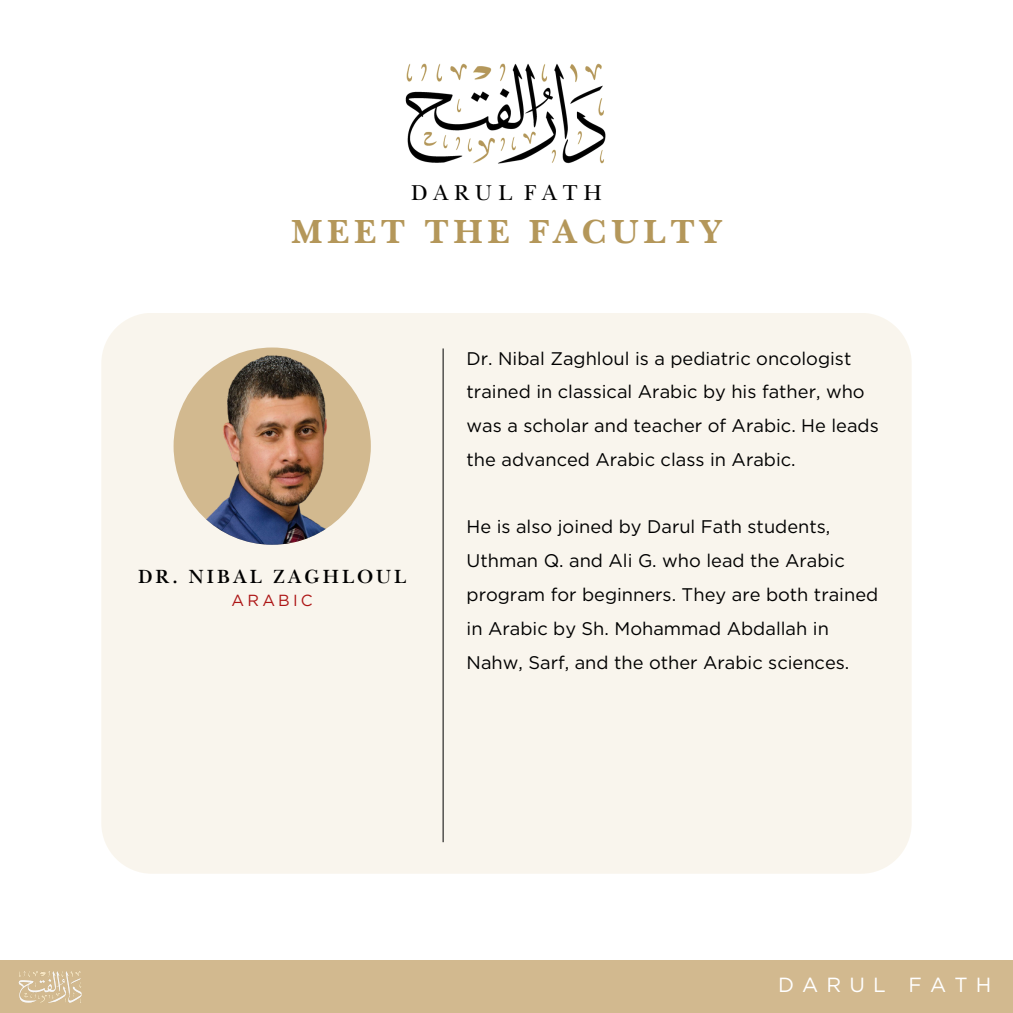
<style>
.page{position:relative;width:1013px;height:1013px;background:#fff}
.page>*{position:absolute;margin:0;border:0;box-sizing:border-box;transform-origin:0 0}
.t1{font:700 35px "New Baskerville ITC Pro";letter-spacing:.15em;color:#b4975a}
.t2{font:22.5px "New Baskerville";letter-spacing:.26em;color:#000}
.t3{font:20.5px "Gotham";letter-spacing:.4em;color:#fff}
.t4{font:600 20px "New Baskerville ITC Pro";letter-spacing:.15em;color:#000}
.t5{font:18.25px/33.8px "Gotham";color:#000}
.t6{font:16.12px "Gotham";letter-spacing:.2em;color:#ad1616}
</style>
<div class="page">
<div style="left:0;top:960px;width:1012px;height:52px;background:#d2b98f"></div>
<img style="left:18px;top:971px;width:64px;height:32px">
<img style="left:405px;top:63px;width:201px;height:101px">
<div style="left:101px;top:313px;width:810px;height:560px;background:#f9f5ed;border-radius:51px"></div>
<hr style="left:442px;top:348px;width:1px;height:494px;background:#000">
<img style="left:173px;top:347px;width:198px;height:198px;border-radius:50%">
<h3 class="t2" style="left:411px;top:180px;width:192px">DARUL FATH</h3>
<p class="t1" style="left:291px;top:219px;width:432px">MEET THE FACULTY</p>
<p class="t4" style="left:138px;top:569px;width:270px">DR. NIBAL ZAGHLOUL</p>
<h5 class="t6" style="left:231px;top:593px;width:83px">ARABIC</h5>
<h5 class="t5" style="left:466px;top:342px;width:414px">Dr. Nibal Zaghloul is a pediatric oncologist trained in classical Arabic by his father, who was a scholar and teacher of Arabic. He leads the advanced Arabic class in Arabic.</h5>
<p class="t5" style="left:466px;top:511px;width:413px">He is also joined by Darul Fath students, Uthman Q. and Ali G. who lead the Arabic program for beginners. They are both trained in Arabic by Sh. Mohammad Abdallah in Nahw, Sarf, and the other Arabic sciences.</p>
<h2 class="t3" style="left:778px;top:975px;width:215px">DARUL FATH</h2>
</div>
